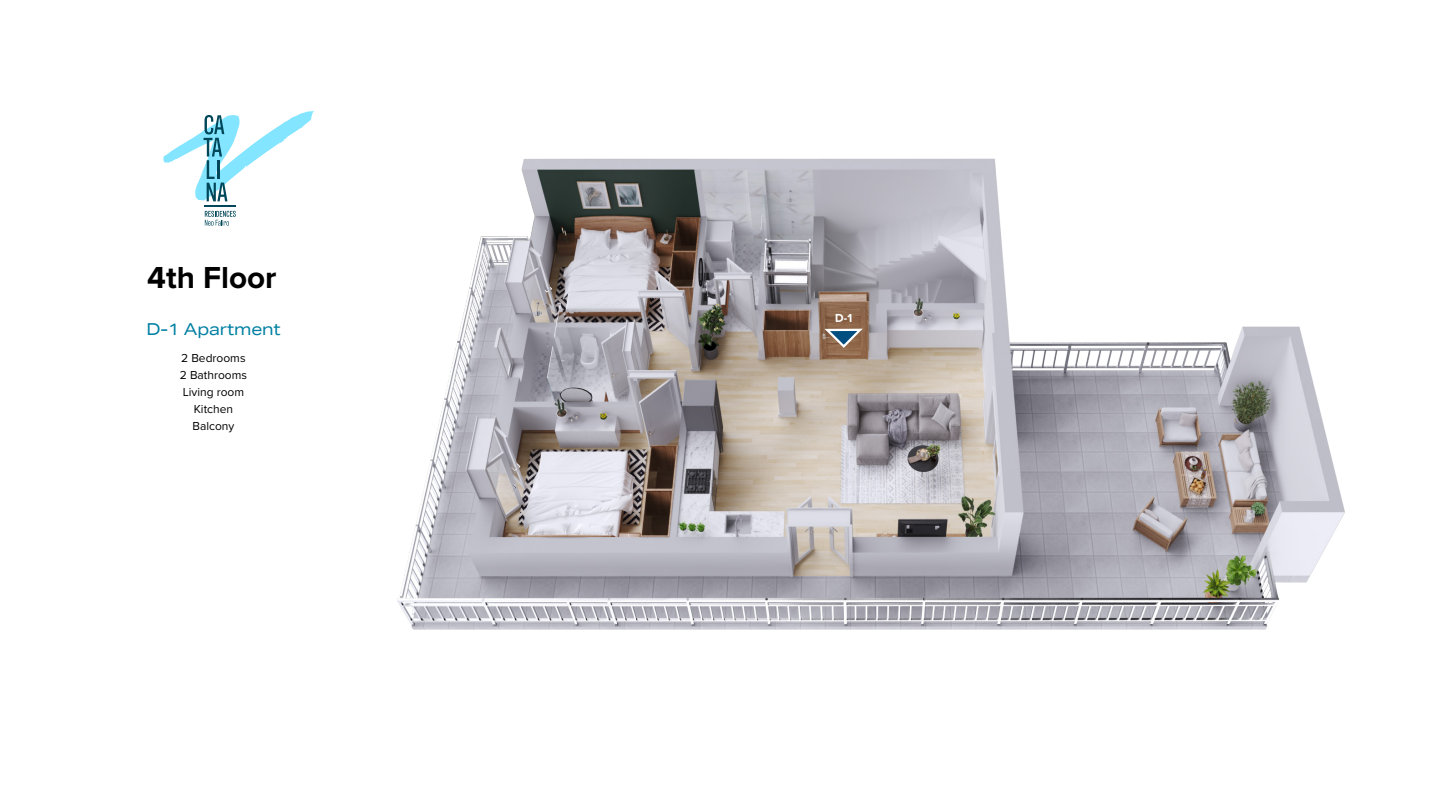
<style>
.page{position:relative;width:1440px;height:810px;background:#fff}
.page>*{position:absolute;margin:0;border:0;box-sizing:border-box;transform-origin:0 0}
.t1{font:700 31.5px "Proxima Nova";color:#000}
.t2{font:16.5px "Aktiv Grotesk Ex";letter-spacing:-.01em;color:#0080a2}
.t3{font:12px/17.1px "Proxima Nova";color:#000;text-align:center}
</style>
<div class="page">
<svg style="left:163px;top:147px;width:14px;height:17px"></svg>
<img style="left:177px;top:110px;width:1168px;height:520px">
<svg style="left:824px;top:314px;width:42px;height:36px;background:#897465"></svg>
<h1 class="t1" style="left:147px;top:254px;width:131px">4th Floor</h1>
<h2 class="t2" style="left:147px;top:319px;width:136px">D-1 Apartment</h2>
<p class="t3" style="left:180px;top:349px;width:69px">2 Bedrooms<br>2 Bathrooms<br>Living room<br>Kitchen<br>Balcony</p>
</div>
